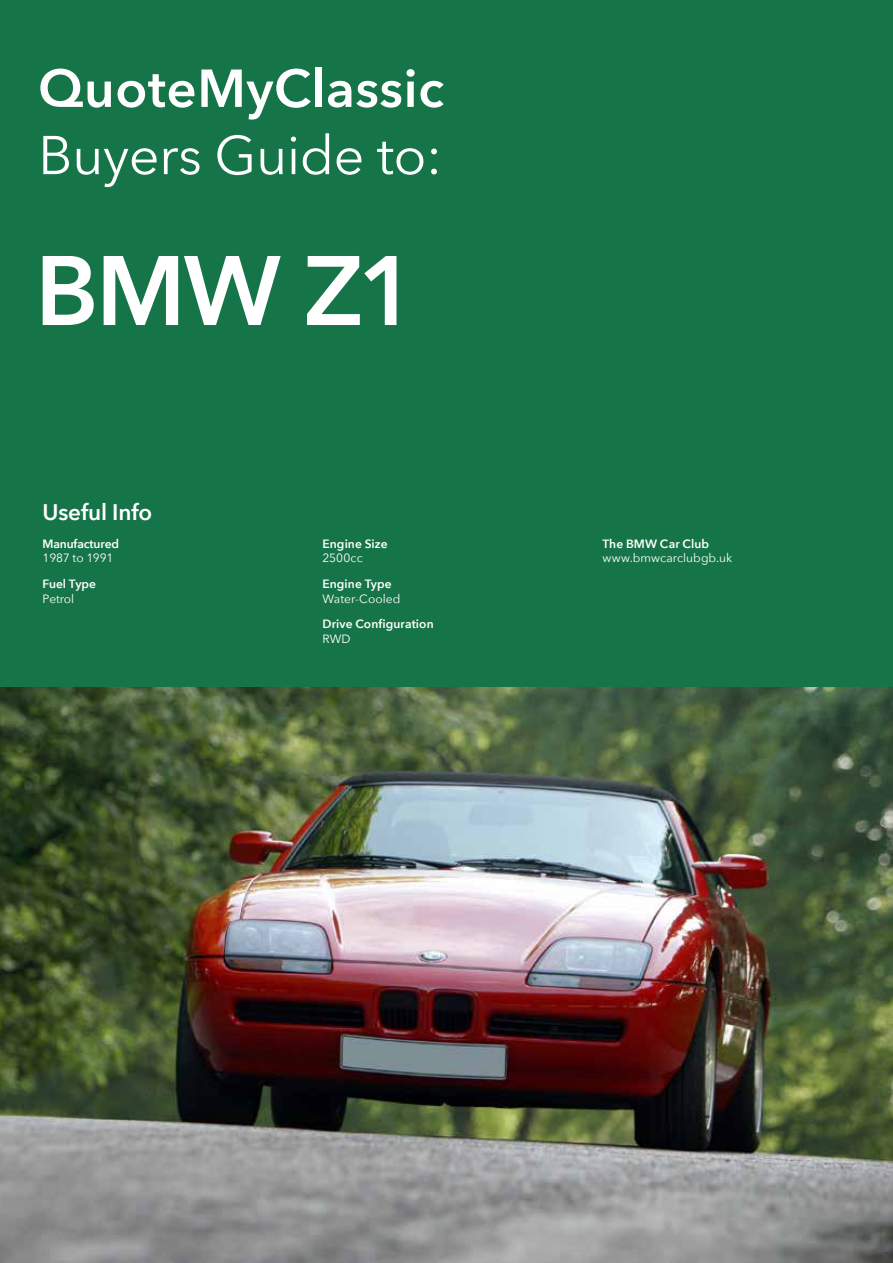
<style>
.page{position:relative;width:893px;height:1263px;background:#fff}
.page>*{position:absolute;margin:0;border:0;box-sizing:border-box;transform-origin:0 0}
.t1{font:600 97.5px "Avenir Next";color:#fff}
.t2{font:54px "Avenir Next";letter-spacing:-.01em;color:#fff}
.t3{font:600 22.5px "Avenir Next";letter-spacing:-.005em;color:#fff}
.t4{font:12px "Avenir Next";letter-spacing:.005em;color:#fff}
.t5{font:600 12px "Avenir Next";letter-spacing:.01em;color:#fff}
.t6{font:600 12px "Avenir Next";letter-spacing:-.01em;color:#fff}
</style>
<div class="page">
<img style="left:0;top:687px;width:893px;height:576px">
<div style="left:0;top:0;width:893px;height:687px;background:#167548"></div>
<svg style="left:40px;top:69px;width:71px;height:39px"></svg>
<svg style="left:118px;top:74px;width:76px;height:34px"></svg>
<svg style="left:201px;top:69px;width:110px;height:51px"></svg>
<div style="left:315px;top:67px;width:7px;height:40px;background:#fff"></div>
<svg style="left:328px;top:69px;width:116px;height:39px"></svg>
<h2 class="t2" style="left:38px;top:123px;width:405px">Buyers Guide to:</h2>
<h1 class="t1" style="left:35px;top:232px;width:383px">BMW Z1</h1>
<h3 class="t3" style="left:43px;top:498px;width:111px">Useful Info</h3>
<p class="t6" style="left:43px;top:536px;width:78px">Manufactured</p>
<p class="t4" style="left:43px;top:551px;width:72px">1987 to 1991</p>
<p class="t6" style="left:43px;top:577px;width:55px">Fuel Type</p>
<p class="t4" style="left:43px;top:591px;width:33px">Petrol</p>
<p class="t5" style="left:322px;top:536px;width:67px">Engine Size</p>
<p class="t4" style="left:322px;top:551px;width:42px">2500cc</p>
<p class="t5" style="left:322px;top:577px;width:71px">Engine Type</p>
<p class="t4" style="left:322px;top:591px;width:80px">Water-Cooled</p>
<p class="t5" style="left:322px;top:617px;width:113px">Drive Configuration</p>
<p class="t4" style="left:322px;top:631px;width:30px">RWD</p>
<p class="t5" style="left:602px;top:536px;width:108px">The BMW Car Club</p>
<p class="t4" style="left:602px;top:551px;width:131px">www.bmwcarclubgb.uk</p>
</div>
